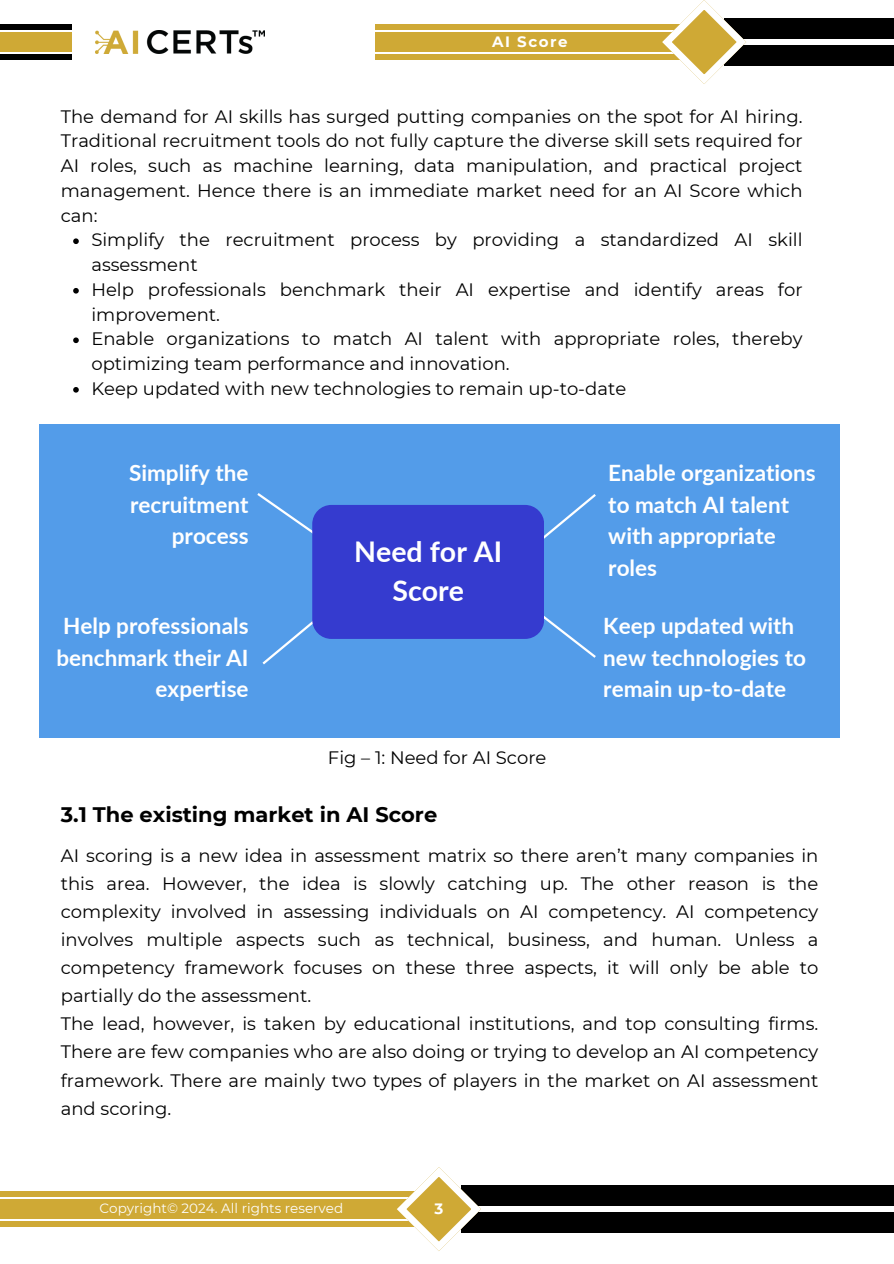
<style>
.page{position:relative;width:894px;height:1264px;background:#fff}
.page>*{position:absolute;margin:0;border:0;box-sizing:border-box;transform-origin:0 0}
.t1{font:700 28.5px/39.3px "Lato";color:#fff;text-align:center}
.t2{font:700 22.5px/31.5px "Lato";color:#fff;text-align:right}
.t3{font:700 21px "Montserrat";color:#000}
.t4{font:18px/28.2px "Montserrat";color:#000}
.t5{font:700 15px "Montserrat";letter-spacing:.1em;color:#fff}
.t6{font:13.5px "Montserrat";color:#fdfdfd}
</style>
<div class="page">
<div style="left:0;top:32px;width:72px;height:20px;background:#cfa935"></div>
<div style="left:0;top:54px;width:72px;height:6px;background:#000"></div>
<div style="left:0;top:24px;width:72px;height:6px;background:#000"></div>
<div style="left:375px;top:32px;width:309px;height:20px;background:#cfa935"></div>
<div style="left:375px;top:54px;width:309px;height:6px;background:#cfa935"></div>
<div style="left:375px;top:24px;width:309px;height:6px;background:#cfa935"></div>
<div style="left:723px;top:18px;width:170px;height:20px;background:#000"></div>
<div style="left:723px;top:46px;width:170px;height:20px;background:#000"></div>
<svg style="left:662px;top:0;width:84px;height:84px"></svg>
<img style="left:96px;top:30px;width:169px;height:24px">
<div style="left:0;top:1199px;width:427px;height:19px;background:#cfa935"></div>
<div style="left:0;top:1220px;width:427px;height:6px;background:#cfa935"></div>
<div style="left:0;top:1191px;width:427px;height:6px;background:#cfa935"></div>
<div style="left:460px;top:1185px;width:433px;height:20px;background:#000"></div>
<div style="left:460px;top:1212px;width:433px;height:21px;background:#000"></div>
<svg style="left:396px;top:1167px;width:85px;height:84px"></svg>
<svg style="left:73px;top:238px;width:6px;height:6px"></svg>
<svg style="left:73px;top:288px;width:6px;height:5px"></svg>
<svg style="left:73px;top:337px;width:6px;height:6px"></svg>
<svg style="left:73px;top:387px;width:6px;height:5px"></svg>
<div style="left:39px;top:424px;width:800px;height:314px;background:#539ce9"></div>
<svg style="left:532px;top:494px;width:64px;height:45px"></svg>
<svg style="left:532px;top:616px;width:64px;height:42px"></svg>
<svg style="left:262px;top:621px;width:65px;height:44px"></svg>
<svg style="left:257px;top:493px;width:70px;height:40px"></svg>
<div style="left:312px;top:505px;width:232px;height:134px;background:#353bcf;border-radius:19px"></div>
<p class="t5" style="left:492px;top:32px;width:77px">AI Score</p>
<p class="t4" style="left:61px;top:104px;width:743px;line-height:24.8px;text-align:justify">The demand for AI skills has surged putting companies on the spot for AI hiring.<br>Traditional recruitment tools do not fully capture the diverse skill sets required for AI roles, such as machine learning, data manipulation, and practical project management. Hence there is an immediate market need for an AI Score which can:</p>
<p class="t4" style="left:91px;top:227px;width:712px;line-height:24.8px">Simplify the recruitment process by providing a standardized AI skill assessment</p>
<p class="t4" style="left:91px;top:277px;width:712px;line-height:24.8px">Help professionals benchmark their AI expertise and identify areas for improvement.</p>
<p class="t4" style="left:91px;top:326px;width:712px;line-height:24.8px">Enable organizations to match AI talent with appropriate roles, thereby optimizing team performance and innovation.</p>
<h2 class="t4" style="left:91px;top:374px;width:536px">Keep updated with new technologies to remain up-to-date</h2>
<p class="t2" style="left:129px;top:457px;width:121px">Simplify the recruitment process</p>
<p class="t2" style="left:56px;top:609px;width:194px">Help professionals benchmark their AI expertise</p>
<h1 class="t1" style="left:354px;top:531px;width:149px">Need for AI<br>Score</h1>
<h2 class="t4" style="left:328px;top:743px;width:220px">Fig – 1: Need for AI Score</h2>
<p class="t3" style="left:61px;top:801px;width:378px">3.1 The existing market in AI Score</p>
<h2 class="t2" style="left:608px;top:457px;width:209px;text-align:left">Enable organizations to match AI talent with appropriate roles</h2>
<h2 class="t2" style="left:603px;top:609px;width:204px;text-align:left">Keep updated with new technologies to remain up-to-date</h2>
<p class="t4" style="left:61px;top:841px;width:758px">AI scoring is a new idea in assessment matrix so there aren’t many companies in this area. However, the idea is slowly catching up. The other reason is the complexity involved in assessing individuals on AI competency. AI competency involves multiple aspects such as technical, business, and human. Unless a competency framework focuses on these three aspects, it will only be able to partially do the assessment.<br>The lead, however, is taken by educational institutions, and top consulting firms.<br>There are few companies who are also doing or trying to develop an AI competency framework. There are mainly two types of players in the market on AI assessment and scoring.</p>
<h4 class="t6" style="left:99px;top:1199px;width:245px">Copyright© 2024. All rights reserved</h4>
<h3 class="t5" style="left:434px;top:1199px;width:10px">3</h3>
</div>
